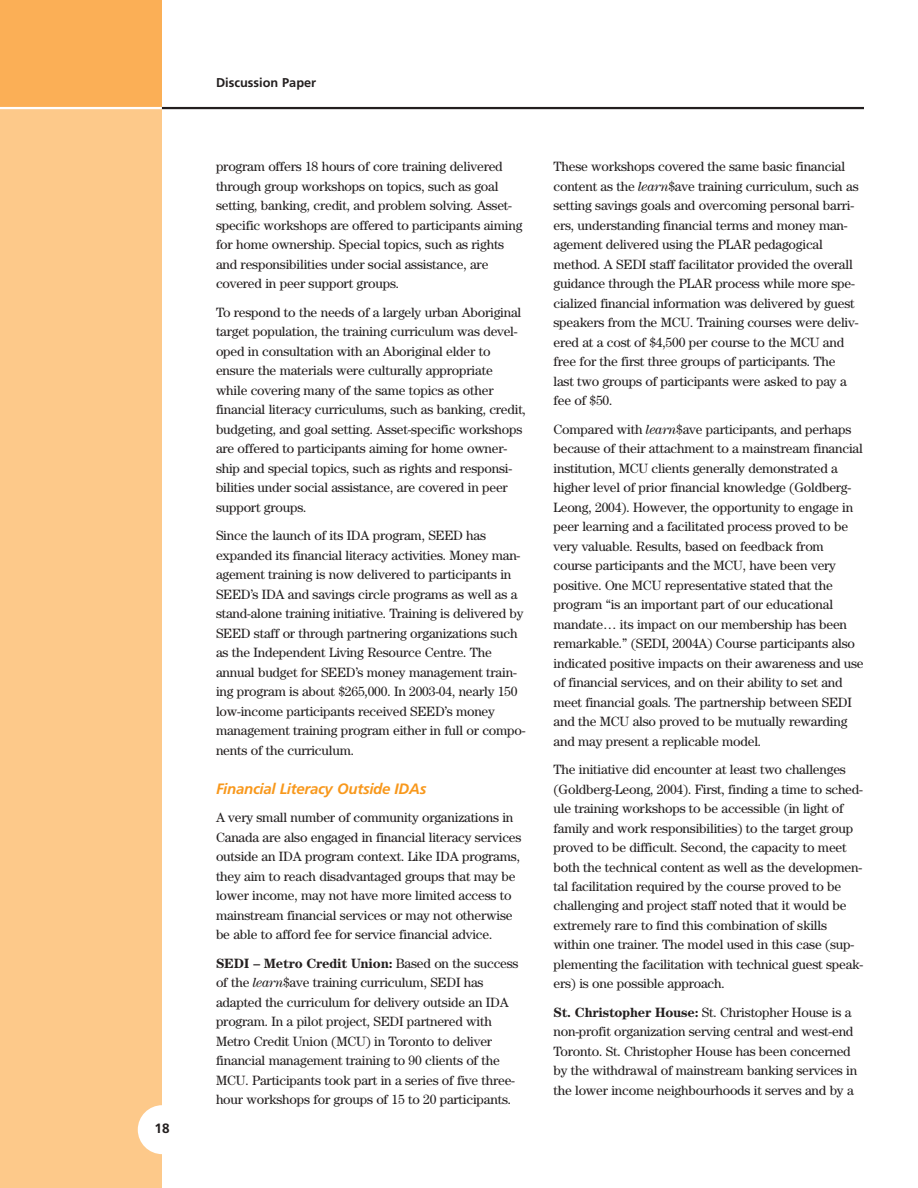
<style>
.page{position:relative;width:918px;height:1188px;background:#fff}
.page>*{position:absolute;margin:0;border:0;box-sizing:border-box;transform-origin:0 0}
.t1{font:italic 700 15px "Frutiger";letter-spacing:-.015em;color:#f8981c}
.t2{font:13.5px/19.5px "Century";letter-spacing:-.015em;color:#231f1f}
.t3{font:700 13.5px "Frutiger";color:#231f1f}
.t4{font:700 12.75px "Frutiger";color:#231f1f}
.s1{font-weight:700}
.s2{font-style:italic}
</style>
<div class="page">
<div style="left:0;top:0;width:162px;height:108px;background:#fbaf56"></div>
<div style="left:0;top:108px;width:162px;height:1080px;background:#fdc98a"></div>
<div style="left:138px;top:1105px;width:49px;height:49px;background:#fff;border-radius:50%"></div>
<hr style="left:162px;top:107px;width:702px;height:2px;background:#231f1f">
<hr style="left:0;top:107px;width:162px;height:2px;background:#fff">
<p class="t3" style="left:155px;top:1123px;width:17px">18</p>
<p class="t4" style="left:216px;top:78px;width:102px">Discussion Paper</p>
<p class="t2" style="left:216px;top:158px;width:308px">program offers 18 hours of core training delivered through group workshops on topics, such as goal setting, banking, credit, and problem solving. Asset&shy;specific workshops are offered to participants aiming for home ownership. Special topics, such as rights and responsibilities under social assistance, are covered in peer support groups.</p>
<p class="t2" style="left:216px;top:304px;width:312px">To respond to the needs of a largely urban Aboriginal target population, the training curriculum was devel&shy;oped in consultation with an Aboriginal elder to ensure the materials were culturally appropriate while covering many of the same topics as other financial literacy curriculums, such as banking, credit, budgeting, and goal setting. Asset-specific workshops are offered to participants aiming for home owner&shy;ship and special topics, such as rights and responsi&shy;bilities under social assistance, are covered in peer support groups.</p>
<p class="t2" style="left:216px;top:527px;width:311px">Since the launch of its IDA program, SEED has expanded its financial literacy activities. Money man&shy;agement training is now delivered to participants in SEED’s IDA and savings circle programs as well as a stand-alone training initiative. Training is delivered by SEED staff or through partnering organizations such as the Independent Living Resource Centre. The annual budget for SEED’s money management train&shy;ing program is about $265,000. In 2003-04, nearly 150 low-income participants received SEED’s money management training program either in full or compo&shy;nents of the curriculum.</p>
<p class="t1" style="left:216px;top:783px;width:212px">Financial Literacy Outside IDAs</p>
<p class="t2" style="left:216px;top:809px;width:307px">A very small number of community organizations in Canada are also engaged in financial literacy services outside an IDA program context. Like IDA programs, they aim to reach disadvantaged groups that may be lower income, may not have more limited access to mainstream financial services or may not otherwise be able to afford fee for service financial advice.</p>
<p class="t2" style="left:216px;top:955px;width:304px"><span class="s1">SEDI – Metro Credit Union:</span> Based on the success of the <span class="s2">learn</span>$ave training curriculum, SEDI has adapted the curriculum for delivery outside an IDA program. In a pilot project, SEDI partnered with Metro Credit Union (MCU) in Toronto to deliver financial management training to 90 clients of the MCU. Participants took part in a series of five three&shy;hour workshops for groups of 15 to 20 participants.</p>
<p class="t2" style="left:554px;top:158px;width:307px">These workshops covered the same basic financial content as the <span class="s2">learn</span>$ave training curriculum, such as setting savings goals and overcoming personal barri&shy;ers, understanding financial terms and money man&shy;agement delivered using the PLAR pedagogical method. A SEDI staff facilitator provided the overall guidance through the PLAR process while more spe&shy;cialized financial information was delivered by guest speakers from the MCU. Training courses were deliv&shy;ered at a cost of $4,500 per course to the MCU and free for the first three groups of participants. The last two groups of participants were asked to pay a fee of $50.</p>
<p class="t2" style="left:554px;top:420px;width:312px">Compared with <span class="s2">learn</span>$ave participants, and perhaps because of their attachment to a mainstream financial institution, MCU clients generally demonstrated a higher level of prior financial knowledge (Goldberg-Leong, 2004). However, the opportunity to engage in peer learning and a facilitated process proved to be very valuable. Results, based on feedback from course participants and the MCU, have been very positive. One MCU representative stated that the program “is an important part of our educational mandate… its impact on our membership has been remarkable.” (SEDI, 2004A) Course participants also indicated positive impacts on their awareness and use of financial services, and on their ability to set and meet financial goals. The partnership between SEDI and the MCU also proved to be mutually rewarding and may present a replicable model.</p>
<p class="t2" style="left:554px;top:761px;width:311px">The initiative did encounter at least two challenges (Goldberg-Leong, 2004). First, finding a time to sched&shy;ule training workshops to be accessible (in light of family and work responsibilities) to the target group proved to be difficult. Second, the capacity to meet both the technical content as well as the developmen&shy;tal facilitation required by the course proved to be challenging and project staff noted that it would be extremely rare to find this combination of skills within one trainer. The model used in this case (sup&shy;plementing the facilitation with technical guest speak&shy;ers) is one possible approach.</p>
<p class="t2" style="left:554px;top:1004px;width:305px"><span class="s1">St. Christopher House:</span> St. Christopher House is a non-profit organization serving central and west-end Toronto. St. Christopher House has been concerned by the withdrawal of mainstream banking services in the lower income neighbourhoods it serves and by a</p>
</div>
